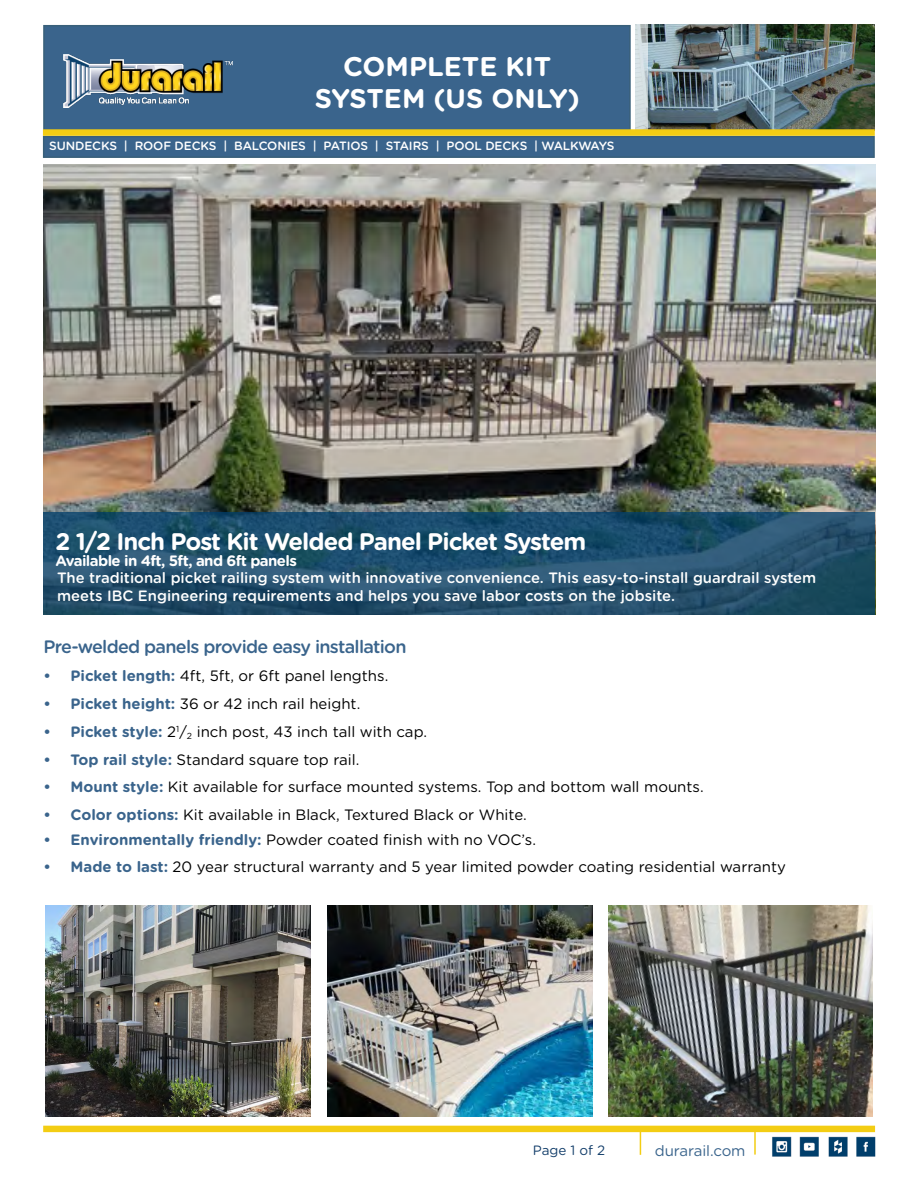
<style>
.page{position:relative;width:918px;height:1188px;background:#fff}
.page>*{position:absolute;margin:0;border:0;box-sizing:border-box;transform-origin:0 0}
.t1{font:700 27px/32.4px "Gotham Rounded";color:#fff;text-align:center}
.t2{font:700 24px "Gotham Rounded";letter-spacing:-.04em;color:#fff}
.t3{font:500 18px "Gotham Rounded";letter-spacing:-.04em;color:#3a648c}
.t4{font:15px "Gotham Rounded";color:#000}
.t5{font:500 15px/18px "Gotham Rounded";color:#fff}
.t6{font:700 15px "Gotham Rounded";letter-spacing:-.04em;color:#fff}
.t7{font:15px "Gotham Rounded";letter-spacing:-.005em;color:#3a648c}
.t8{font:13.5px "Gotham Rounded";color:#143f6b}
.t9{font:500 12px "Gotham Rounded";letter-spacing:-.01em;color:#fff}
.s1{font-weight:700;color:#3a648c}
</style>
<div class="page">
<div style="left:43px;top:25px;width:588px;height:106px;background:#3a648c;border:2px solid #39607a"></div>
<div style="left:43px;top:136px;width:832px;height:22px;background:#3a648c;border:2px solid #39607a"></div>
<img style="left:648px;top:25px;width:227px;height:104px">
<svg style="left:635px;top:24px;width:13px;height:105px"></svg>
<svg style="left:43px;top:129px;width:832px;height:7px;background:#eac81d"></svg>
<img style="left:63px;top:55px;width:169px;height:52px">
<div style="left:43px;top:1126px;width:832px;height:6px;background:#f3cd13"></div>
<svg style="left:640px;top:1129px;width:1px;height:26px"></svg>
<hr style="left:754px;top:1129px;width:2px;height:26px;background:#f3cd13">
<img style="left:772px;top:1136px;width:20px;height:21px">
<img style="left:799px;top:1136px;width:77px;height:21px">
<img style="left:609px;top:906px;width:264px;height:211px">
<img style="left:44px;top:164px;width:832px;height:451px">
<svg style="left:44px;top:512px;width:831px;height:103px;background:#204e6b"></svg>
<img style="left:45px;top:906px;width:266px;height:211px">
<img style="left:327px;top:906px;width:266px;height:211px">
<h1 class="t1" style="left:315px;top:49px;width:266px">COMPLETE KIT<br>SYSTEM (US ONLY)</h1>
<p class="t9" style="left:49px;top:137px;width:567px">SUNDECKS | ROOF DECKS | BALCONIES | PATIOS | STAIRS | POOL DECKS | WALKWAYS</p>
<h2 class="t2" style="left:56px;top:524px;width:532px">2 1/2 Inch Post Kit Welded Panel Picket System</h2>
<p class="t6" style="left:56px;top:550px;width:243px">Available in 4ft, 5ft, and 6ft panels</p>
<p class="t5" style="left:57px;top:568px;width:761px">The traditional picket railing system with innovative convenience. This easy-to-install guardrail system meets IBC Engineering requirements and helps you save labor costs on the jobsite.</p>
<p class="t3" style="left:44px;top:634px;width:365px">Pre-welded panels provide easy installation</p>
<p class="t4" style="left:44px;top:666px;width:346px"><span class="s1">• Picket length:</span> 4ft, 5ft, or 6ft panel lengths.</p>
<p class="t4" style="left:44px;top:693px;width:318px"><span class="s1">• Picket height:</span> 36 or 42 inch rail height.</p>
<p class="t4" style="left:44px;top:721px;width:385px"><span class="s1">• Picket style:</span> 2<sup>1</sup>/<sub>2</sub> inch post, 43 inch tall with cap.</p>
<p class="t4" style="left:43px;top:749px;width:317px"><span class="s1">• Top rail style:</span> Standard square top rail.</p>
<p class="t4" style="left:43px;top:777px;width:662px"><span class="s1">• Mount style:</span> Kit available for surface mounted systems. Top and bottom wall mounts.</p>
<p class="t4" style="left:43px;top:804px;width:485px"><span class="s1">• Color options:</span> Kit available in Black, Textured Black or White.</p>
<p class="t4" style="left:43px;top:829px;width:494px"><span class="s1">• Environmentally friendly:</span> Powder coated finish with no VOC’s.</p>
<p class="t4" style="left:43px;top:856px;width:744px"><span class="s1">• Made to last:</span> 20 year structural warranty and 5 year limited powder coating residential warranty</p>
<p class="t8" style="left:533px;top:1141px;width:74px">Page 1 of 2</p>
<p class="t7" style="left:655px;top:1140px;width:92px">durarail.com</p>
</div>
